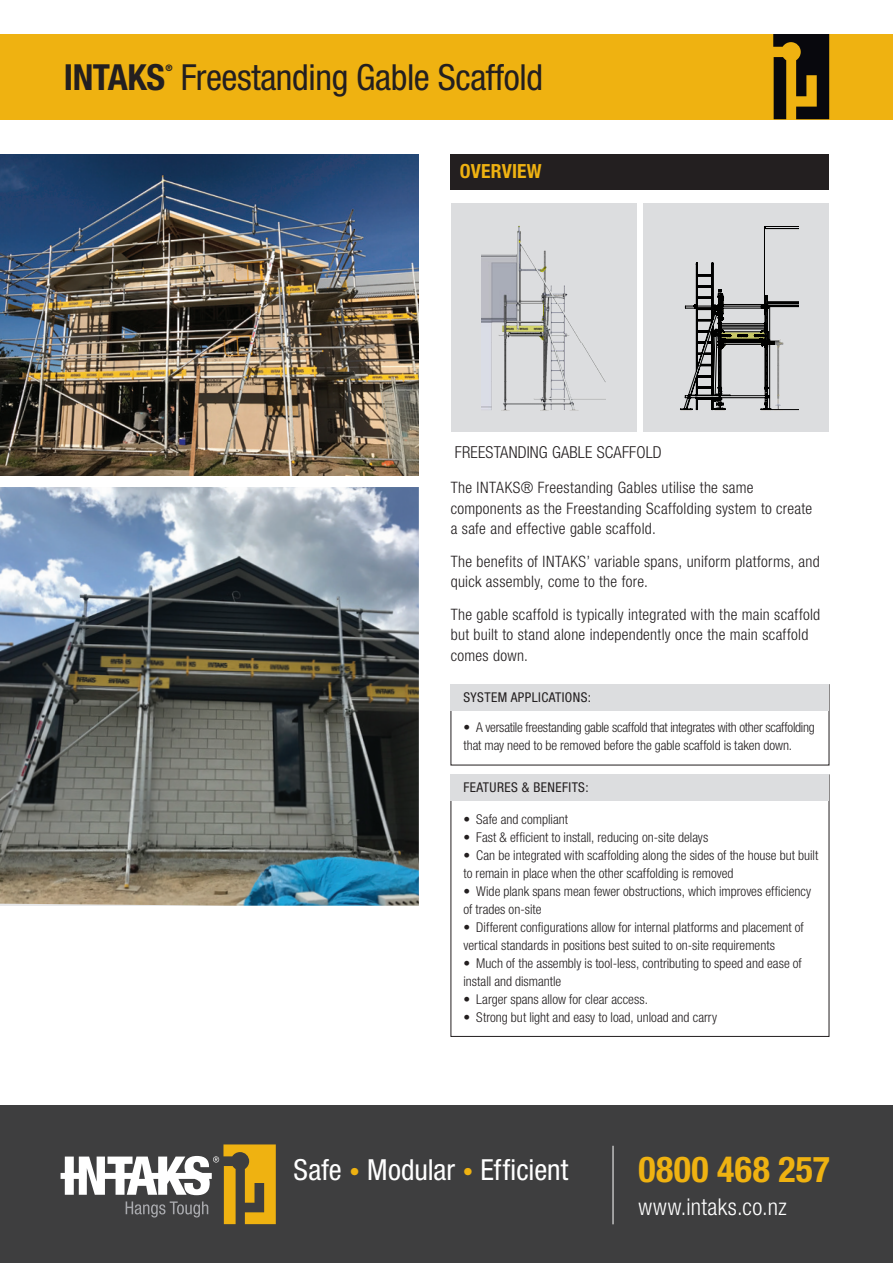
<style>
.page{position:relative;width:893px;height:1263px;background:#fff}
.page>*{position:absolute;margin:0;border:0;box-sizing:border-box;transform-origin:0 0}
.Page_Header{font:condensed 36px "Helvetica Neue";letter-spacing:-.01em;color:#231f20}
.t1{font:700 condensed 35.7px "Helvetica Neue";letter-spacing:.015em;color:#efb211}
.t2{font:condensed 29.1px "Helvetica Neue";color:#fff}
.Paragraphs{font:300 condensed 23.25px "Helvetica Neue";letter-spacing:.015em;color:#fff}
.t3{font:700 condensed 19.5px "Helvetica Neue";letter-spacing:.01em;color:#efb211}
.t4{font:300 condensed 16.5px "Helvetica Neue";letter-spacing:.01em;color:#231f20}
.Paragraphs-2{font:300 condensed 15.75px/20.2px "Helvetica Neue";letter-spacing:.02em;color:#231f20}
.t5{font:300 condensed 13.5px/18px "Helvetica Neue";color:#231f20}
.INSTRUCTIONS_-_SECTI{font:condensed 13.5px "Helvetica Neue";letter-spacing:.03em;color:#231f20}
.Page_Header-2{font:700 condensed 9px "Helvetica Neue";color:#231f20}
.s1{font-weight:700}
.s2{font-size:20.85px;color:#efb211}
</style>
<div class="page">
<div style="left:0;top:1105px;width:893px;height:158px;background:#3e3e3f"></div>
<div style="left:0;top:34px;width:893px;height:85px;background:#efb211"></div>
<svg style="left:773px;top:34px;width:56px;height:85px"></svg>
<div style="left:451px;top:774px;width:378px;height:26px;background:#dcdddf"></div>
<div style="left:451px;top:154px;width:378px;height:35px;background:#231f20"></div>
<img style="left:0;top:487px;width:419px;height:419px">
<img style="left:0;top:154px;width:419px;height:322px">
<hr style="left:613px;top:1146px;width:1px;height:78px;background:#fff">
<svg style="left:61px;top:1144px;width:215px;height:80px"></svg>
<div style="left:451px;top:203px;width:185px;height:229px;background:#dcdddf"></div>
<div style="left:643px;top:203px;width:186px;height:229px;background:#dcdddf"></div>
<div style="left:451px;top:684px;width:378px;height:26px;background:#dcdddf"></div>
<img style="left:482px;top:225px;width:123px;height:186px">
<svg style="left:680px;top:226px;width:118px;height:184px"></svg>
<p class="Page_Header" style="left:64px;top:56px;width:481px"><span class="s1">INTAKS</span> Freestanding Gable Scaffold</p>
<p class="Page_Header-2" style="left:166px;top:62px;width:9px">®</p>
<p class="t3" style="left:460px;top:159px;width:83px">OVERVIEW</p>
<p class="t4" style="left:455px;top:442px;width:208px">FREESTANDING GABLE SCAFFOLD</p>
<p class="Paragraphs-2" style="left:451px;top:477px;width:363px">The INTAKS® Freestanding Gables utilise the same components as the Freestanding Scaffolding system to create a safe and effective gable scaffold.</p>
<p class="Paragraphs-2" style="left:451px;top:551px;width:371px">The benefits of INTAKS’ variable spans, uniform platforms, and quick assembly, come to the fore.</p>
<p class="Paragraphs-2" style="left:451px;top:604px;width:371px">The gable scaffold is typically integrated with the main scaffold but built to stand alone independently once the main scaffold comes down.</p>
<p class="INSTRUCTIONS_-_SECTI" style="left:463px;top:689px;width:129px">SYSTEM APPLICATIONS:</p>
<p class="t5" style="left:463px;top:718px;width:353px">• A versatile freestanding gable scaffold that integrates with other scaffolding that may need to be removed before the gable scaffold is taken down.</p>
<p class="INSTRUCTIONS_-_SECTI" style="left:463px;top:779px;width:127px">FEATURES &amp; BENEFITS:</p>
<p class="t5" style="left:463px;top:810px;width:106px">• Safe and compliant</p>
<p class="t5" style="left:463px;top:828px;width:246px">• Fast &amp; efficient to install, reducing on-site delays</p>
<p class="t5" style="left:463px;top:846px;width:356px">• Can be integrated with scaffolding along the sides of the house but built to remain in place when the other scaffolding is removed</p>
<p class="t5" style="left:463px;top:882px;width:349px">• Wide plank spans mean fewer obstructions, which improves efficiency of trades on-site</p>
<p class="t5" style="left:463px;top:918px;width:342px">• Different configurations allow for internal platforms and placement of vertical standards in positions best suited to on-site requirements</p>
<p class="t5" style="left:463px;top:954px;width:340px">• Much of the assembly is tool-less, contributing to speed and ease of install and dismantle</p>
<p class="t5" style="left:463px;top:990px;width:186px">• Larger spans allow for clear access.</p>
<p class="t5" style="left:463px;top:1008px;width:255px">• Strong but light and easy to load, unload and carry</p>
<p class="t2" style="left:293px;top:1153px;width:276px">Safe <span class="s2">•</span> Modular <span class="s2">•</span> Efficient</p>
<p class="t1" style="left:638px;top:1148px;width:193px">0800 468 257</p>
<p class="Paragraphs" style="left:638px;top:1193px;width:150px">www.intaks.co.nz</p>
</div>
